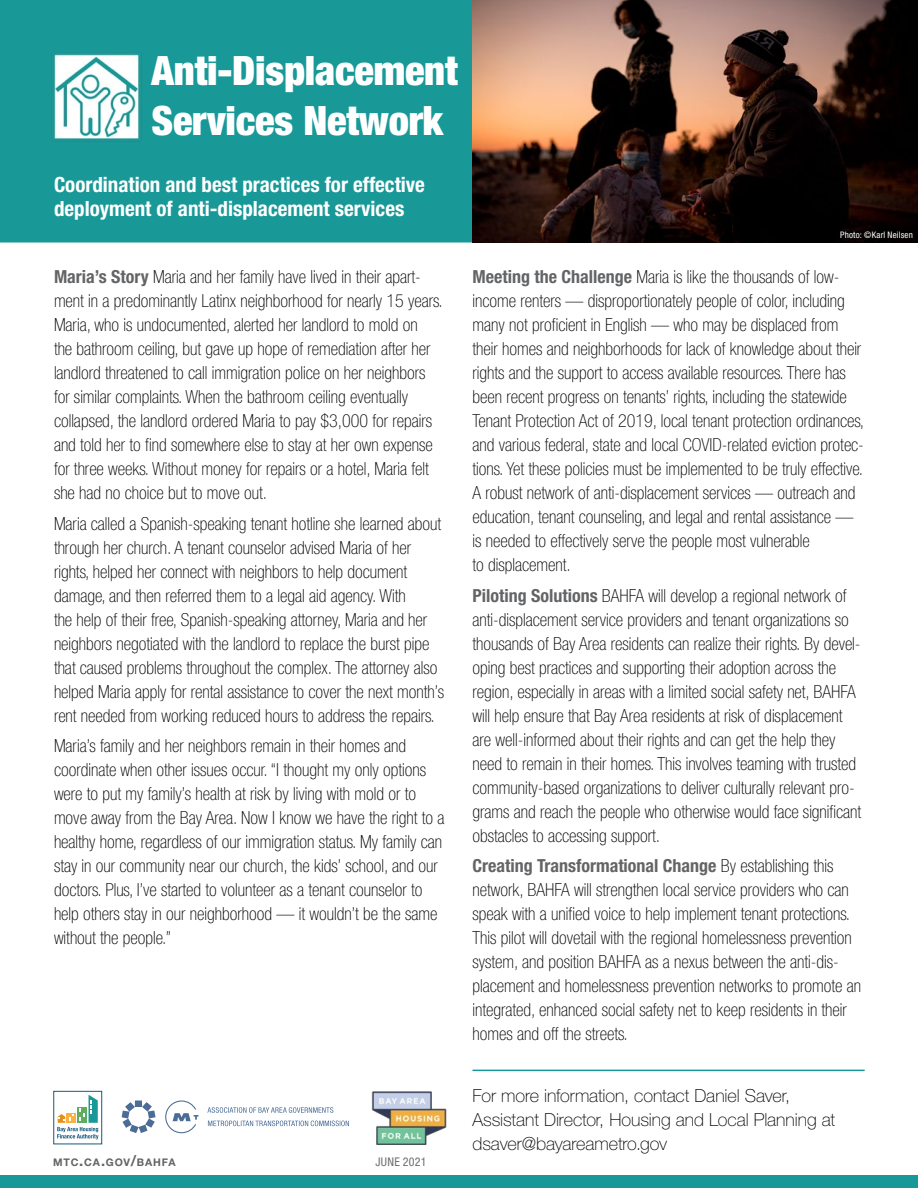
<style>
.page{position:relative;width:918px;height:1188px;background:#fff}
.page>*{position:absolute;margin:0;border:0;box-sizing:border-box;transform-origin:0 0}
.t1{font:900 condensed 40.5px/49.5px "Helvetica Neue LT Std";letter-spacing:-.005em;color:#fff}
.PILOTS_Subhead{font:700 condensed 21px/24px "Helvetica Neue LT Std";color:#fff}
.Body_copy{font:100 condensed 18px/24px "Helvetica Neue LT Std";color:#000}
.Body_copy-2{font:100 18px/24px "Helvetica Neue LT Std";letter-spacing:-.005em;color:#000}
.t2{font:condensed 12px "Helvetica Neue LT Std";letter-spacing:.025em;color:#6d6e71}
.t3{font:700 10.5px "Helvetica Neue LT Std";letter-spacing:.08em;color:#636466}
.Photo_credit__75__K{font:condensed 9px "Helvetica Neue LT Std";letter-spacing:.02em;color:#fff}
.s1{font-weight:700;color:#636466}
.s2{font-size:15px}
</style>
<div class="page">
<div style="left:0;top:0;width:473px;height:243px;background:#189998"></div>
<img style="left:49px;top:49px;width:95px;height:95px">
<hr style="left:472px;top:1070px;width:393px;height:1px;background:#189998">
<img style="left:473px;top:0;width:445px;height:243px">
<div style="left:0;top:1175px;width:918px;height:13px;background:#189998"></div>
<img style="left:371px;top:1091px;width:76px;height:53px">
<div style="left:54px;top:1091px;width:48px;height:53px;border:1px solid #185a7d"></div>
<svg style="left:57px;top:1095px;width:42px;height:44px"></svg>
<svg style="left:208px;top:1121px;width:141px;height:5px"></svg>
<svg style="left:207px;top:1107px;width:126px;height:6px"></svg>
<svg style="left:122px;top:1100px;width:34px;height:33px"></svg>
<svg style="left:165px;top:1100px;width:34px;height:33px"></svg>
<p class="t1" style="left:152px;top:46px;width:308px">Anti-Displacement<br>Services Network</p>
<p class="PILOTS_Subhead" style="left:54px;top:172px;width:373px">Coordination and best practices for effective deployment of anti-displacement services</p>
<p class="Body_copy" style="left:54px;top:264px;width:390px"><span class="s1">Maria’s Story</span> Maria and her family have lived in their apart&shy;ment in a predominantly Latinx neighborhood for nearly 15 years.<br>Maria, who is undocumented, alerted her landlord to mold on<br>the bathroom ceiling, but gave up hope of remediation after her landlord threatened to call immigration police on her neighbors for similar complaints. When the bathroom ceiling eventually collapsed, the landlord ordered Maria to pay $3,000 for repairs and told her to find somewhere else to stay at her own expense for three weeks. Without money for repairs or a hotel, Maria felt she had no choice but to move out.</p>
<p class="Body_copy" style="left:54px;top:511px;width:392px">Maria called a Spanish-speaking tenant hotline she learned about through her church. A tenant counselor advised Maria of her rights, helped her connect with neighbors to help document damage, and then referred them to a legal aid agency. With<br>the help of their free, Spanish-speaking attorney, Maria and her neighbors negotiated with the landlord to replace the burst pipe that caused problems throughout the complex. The attorney also helped Maria apply for rental assistance to cover the next month’s rent needed from working reduced hours to address the repairs.</p>
<p class="Body_copy" style="left:54px;top:734px;width:392px">Maria’s family and her neighbors remain in their homes and coordinate when other issues occur. “I thought my only options were to put my family’s health at risk by living with mold or to move away from the Bay Area. Now I know we have the right to a healthy home, regardless of our immigration status. My family can stay in our community near our church, the kids’ school, and our doctors. Plus, I’ve started to volunteer as a tenant counselor to help others stay in our neighborhood — it wouldn’t be the same without the people.”</p>
<p class="Photo_credit__75__K" style="left:840px;top:230px;width:74px">Photo: ©Karl Neilsen</p>
<p class="Body_copy" style="left:472px;top:264px;width:393px"><span class="s1">Meeting the Challenge</span> Maria is like the thousands of low&shy;income renters — disproportionately people of color, including many not proficient in English — who may be displaced from their homes and neighborhoods for lack of knowledge about their rights and the support to access available resources. There has been recent progress on tenants’ rights, including the statewide Tenant Protection Act of 2019, local tenant protection ordinances, and various federal, state and local COVID-related eviction protec&shy;tions. Yet these policies must be implemented to be truly effective.<br>A robust network of anti-displacement services — outreach and education, tenant counseling, and legal and rental assistance — is needed to effectively serve the people most vulnerable<br>to displacement.</p>
<p class="Body_copy" style="left:472px;top:583px;width:390px"><span class="s1">Piloting Solutions</span> BAHFA will develop a regional network of anti-displacement service providers and tenant organizations so thousands of Bay Area residents can realize their rights. By devel&shy;oping best practices and supporting their adoption across the region, especially in areas with a limited social safety net, BAHFA will help ensure that Bay Area residents at risk of displacement are well-informed about their rights and can get the help they need to remain in their homes. This involves teaming with trusted community-based organizations to deliver culturally relevant pro&shy;grams and reach the people who otherwise would face significant obstacles to accessing support.</p>
<p class="Body_copy" style="left:472px;top:854px;width:390px"><span class="s1">Creating Transformational Change</span> By establishing this network, BAHFA will strengthen local service providers who can speak with a unified voice to help implement tenant protections.<br>This pilot will dovetail with the regional homelessness prevention system, and position BAHFA as a nexus between the anti-dis&shy;placement and homelessness prevention networks to promote an integrated, enhanced social safety net to keep residents in their homes and off the streets.</p>
<p class="t3" style="left:53px;top:1155px;width:124px">MTC<span class="s2">.</span>CA<span class="s2">.</span>GOV<span class="s2">/</span>BAHFA</p>
<p class="t2" style="left:375px;top:1155px;width:53px">JUNE 2021</p>
<p class="Body_copy-2" style="left:472px;top:1083px;width:364px">For more information, contact Daniel Saver,<br>Assistant Director, Housing and Local Planning at dsaver@bayareametro.gov</p>
</div>
